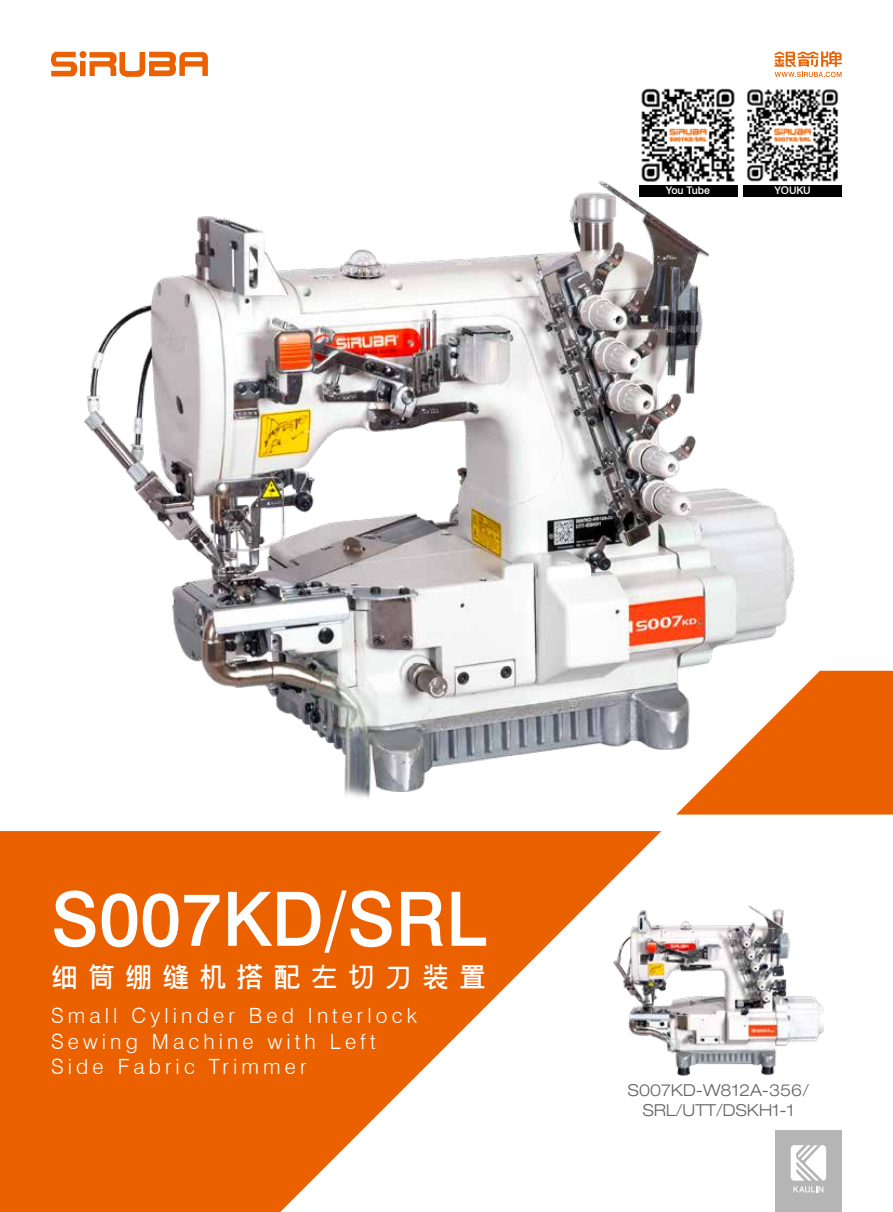
<style>
.page{position:relative;width:893px;height:1212px;background:#fff}
.page>*{position:absolute;margin:0;border:0;box-sizing:border-box;transform-origin:0 0}
.t1{font:500 75px "Swiss 721 BT";letter-spacing:.01em;color:#fff}
.t2{font:27px "Han Wang Hei Bold Gb 5";letter-spacing:.375em;color:#fff}
.t3{font:300 21px/25.2px "Swiss 721 BT";letter-spacing:.195em;color:#fff}
.t4{font:300 expanded 16.5px/19.5px "Helvetica Neue LT Pro";color:#656464;text-align:center}
.t5{font:500 10.5px "Swiss 721 BT";color:#fff}
</style>
<div class="page">
<img style="left:661px;top:906px;width:162px;height:169px">
<div style="left:775px;top:1130px;width:67px;height:82px;background:#b5b5b6"></div>
<svg style="left:791px;top:1145px;width:35px;height:47px"></svg>
<svg style="left:51px;top:51px;width:157px;height:26px"></svg>
<svg style="left:775px;top:51px;width:67px;height:26px"></svg>
<img style="left:83px;top:180px;width:731px;height:635px">
<svg style="left:676px;top:671px;width:217px;height:143px"></svg>
<svg style="left:0;top:831px;width:661px;height:381px;fill:#eb6100"></svg>
<div style="left:639px;top:184px;width:98px;height:13px;background:#000"></div>
<img style="left:639px;top:88px;width:98px;height:96px">
<div style="left:743px;top:184px;width:99px;height:13px;background:#000"></div>
<img style="left:743px;top:89px;width:95px;height:95px">
<p class="t5" style="left:666px;top:184px;width:46px">You Tube</p>
<p class="t5" style="left:775px;top:184px;width:38px">YOUKU</p>
<h1 class="t1" style="left:51px;top:873px;width:437px">S007KD/SRL</h1>
<p class="t2" style="left:51px;top:963px;width:437px">細筒繃縫機搭配左切刀裝置</p>
<p class="t3" style="left:51px;top:1003px;width:367px">Small Cylinder Bed Interlock<br>Sewing Machine with Left<br>Side Fabric Trimmer</p>
<p class="t4" style="left:628px;top:1080px;width:183px">S007KD-W812A-356/<br>SRL/UTT/DSKH1-1</p>
</div>
